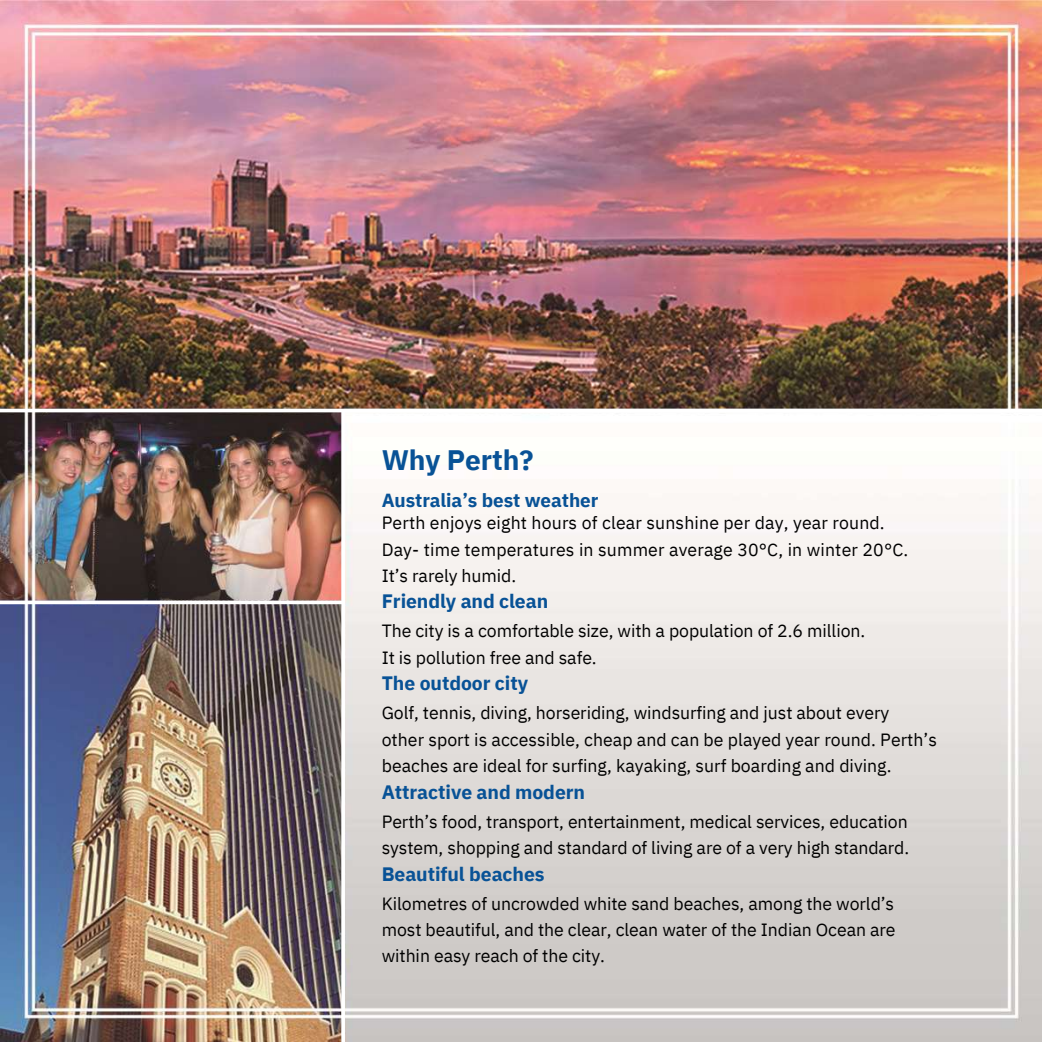
<style>
.page{position:relative;width:1042px;height:1043px;background:#fff}
.page>*{position:absolute;margin:0;border:0;box-sizing:border-box;transform-origin:0 0}
.t1{font:700 28px "IBM Plex Sans";letter-spacing:-.005em;color:#085296}
.t2{font:700 19.43px "IBM Plex Sans";letter-spacing:-.005em;color:#085296}
.t3{font:700 18.9px "IBM Plex Sans";letter-spacing:-.005em;color:#085296}
.t4{font:17.68px/26.4px "IBM Plex Sans";letter-spacing:-.005em;color:#000}
</style>
<div class="page">
<img style="left:0;top:0;width:1041px;height:1041px">
<svg style="left:0;top:408px;width:1041px;height:4px"></svg>
<svg style="left:0;top:600px;width:341px;height:4px"></svg>
<svg style="left:341px;top:409px;width:4px;height:632px"></svg>
<h1 class="t1" style="left:381px;top:441px;width:153px">Why Perth?</h1>
<p class="t3" style="left:381px;top:487px;width:218px">Australia’s best weather</p>
<p class="t4" style="left:381px;top:509px;width:528px">Perth enjoys eight hours of clear sunshine per day, year round.<br>Day- time temperatures in summer average 30°C, in winter 20°C.<br>It’s rarely humid.</p>
<p class="t2" style="left:381px;top:588px;width:168px">Friendly and clean</p>
<p class="t4" style="left:381px;top:617px;width:485px">The city is a comfortable size, with a population of 2.6 million.<br>It is pollution free and safe.</p>
<p class="t2" style="left:381px;top:670px;width:148px">The outdoor city</p>
<p class="t4" style="left:381px;top:699px;width:556px">Golf, tennis, diving, horseriding, windsurfing and just about every<br>other sport is accessible, cheap and can be played year round. Perth’s beaches are ideal for surfing, kayaking, surf boarding and diving.</p>
<p class="t2" style="left:381px;top:778px;width:205px">Attractive and modern</p>
<p class="t4" style="left:381px;top:807px;width:529px">Perth’s food, transport, entertainment, medical services, education system, shopping and standard of living are of a very high standard.</p>
<p class="t2" style="left:381px;top:860px;width:164px">Beautiful beaches</p>
<p class="t4" style="left:381px;top:889px;width:515px;text-align:justify">Kilometres of uncrowded white sand beaches, among the world’s most beautiful, and the clear, clean water of the Indian Ocean are within easy reach of the city.</p>
</div>
